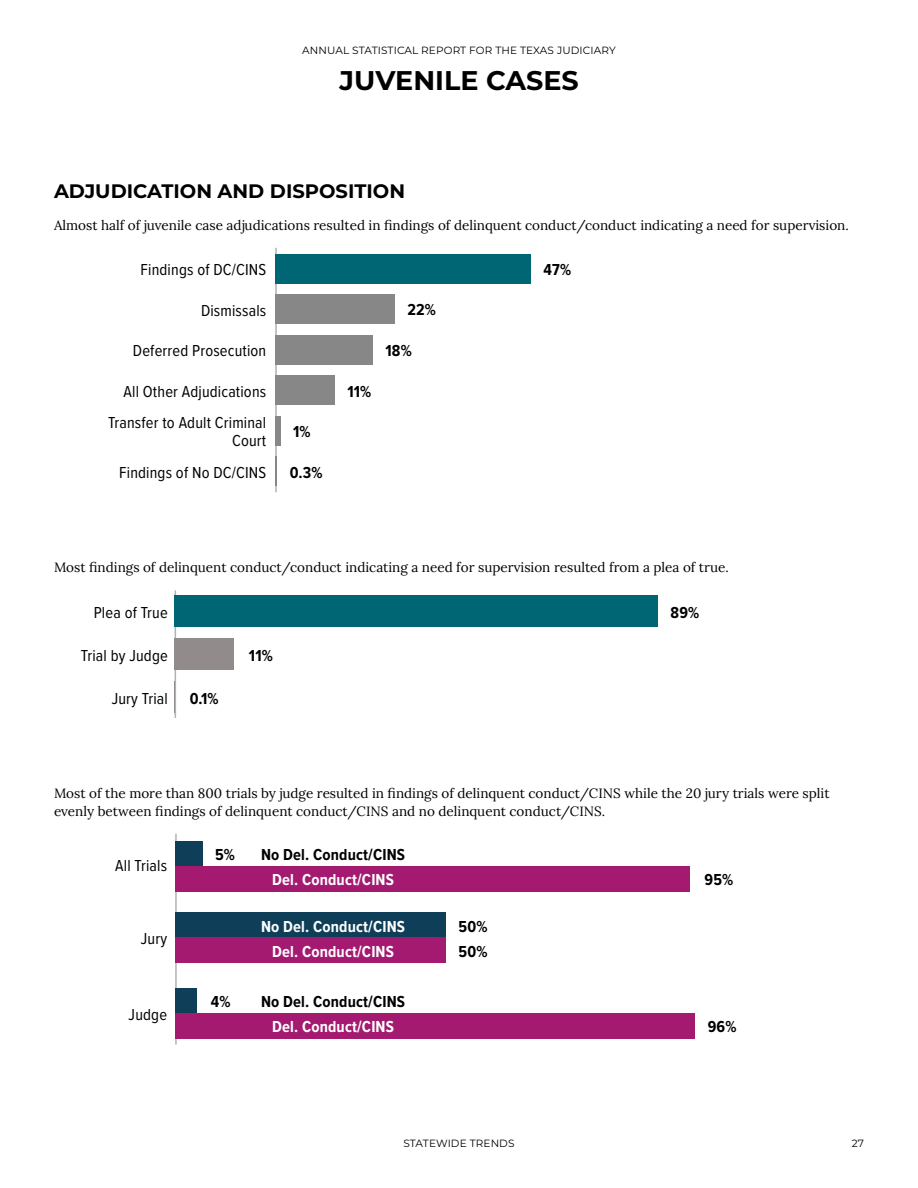
<style>
.page{position:relative;width:918px;height:1188px;background:#fff}
.page>*{position:absolute;margin:0;border:0;box-sizing:border-box;transform-origin:0 0}
.t1{font:700 27px "Montserrat";color:#000}
.t2{font:700 19.5px "Montserrat";color:#000}
.t3{font:16.5px/18px "Proxima Nova Cond";letter-spacing:.01em;color:#000;text-align:right}
.t4{font:700 16.5px "Proxima Nova Cond";letter-spacing:.01em;color:#000}
.t5{font:700 16.5px/25.2px "Proxima Nova Cond";letter-spacing:.01em;color:#fff;text-align:center}
.t6{font:13.5px/18px "Lora";color:#000}
.t7{font:10.5px "Montserrat";letter-spacing:.01em;color:#000}
</style>
<div class="page">
<hr style="left:275px;top:248px;width:2px;height:244px;background:#b3b2b2">
<div style="left:275px;top:254px;width:256px;height:29px;background:#006673"></div>
<div style="left:275px;top:294px;width:120px;height:30px;background:#878787"></div>
<div style="left:275px;top:335px;width:98px;height:30px;background:#878787"></div>
<div style="left:275px;top:375px;width:60px;height:30px;background:#878787"></div>
<div style="left:275px;top:416px;width:6px;height:30px;background:#878787"></div>
<hr style="left:275px;top:457px;width:2px;height:29px;background:#878787">
<hr style="left:175px;top:590px;width:1px;height:128px;background:#b3b2b2">
<div style="left:175px;top:595px;width:483px;height:32px;background:#006673"></div>
<div style="left:175px;top:638px;width:59px;height:32px;background:#918c8b"></div>
<hr style="left:175px;top:681px;width:1px;height:32px;background:#918c8b">
<hr style="left:175px;top:834px;width:2px;height:211px;background:#b3b2b2">
<div style="left:175px;top:841px;width:27px;height:25px;background:#0f3e58"></div>
<div style="left:175px;top:866px;width:514px;height:25px;background:#a41a71"></div>
<div style="left:175px;top:912px;width:271px;height:26px;background:#0f3e58"></div>
<div style="left:175px;top:938px;width:271px;height:25px;background:#a41a71"></div>
<div style="left:175px;top:988px;width:22px;height:25px;background:#0f3e58"></div>
<div style="left:175px;top:1013px;width:520px;height:26px;background:#a41a71"></div>
<p class="t7" style="left:302px;top:43px;width:315px">ANNUAL STATISTICAL REPORT FOR THE TEXAS JUDICIARY</p>
<h1 class="t1" style="left:340px;top:61px;width:241px">JUVENILE CASES</h1>
<h2 class="t2" style="left:54px;top:177px;width:353px">ADJUDICATION AND DISPOSITION</h2>
<p class="t6" style="left:54px;top:215px;width:796px">Almost half of juvenile case adjudications resulted in findings of delinquent conduct/conduct indicating a need for supervision.</p>
<p class="t3" style="left:141px;top:260px;width:127px">Findings of DC/CINS</p>
<p class="t4" style="left:544px;top:257px;width:29px">47%</p>
<p class="t3" style="left:201px;top:301px;width:67px">Dismissals</p>
<p class="t4" style="left:407px;top:298px;width:30px">22%</p>
<p class="t3" style="left:133px;top:341px;width:135px">Deferred Prosecution</p>
<p class="t4" style="left:386px;top:338px;width:28px">18%</p>
<p class="t3" style="left:124px;top:382px;width:144px">All Other Adjudications</p>
<p class="t4" style="left:347px;top:379px;width:25px">11%</p>
<p class="t3" style="left:108px;top:413px;width:160px">Transfer to Adult Criminal<br>Court</p>
<p class="t4" style="left:293px;top:420px;width:19px">1%</p>
<p class="t3" style="left:119px;top:463px;width:148px">Findings of No DC/CINS</p>
<p class="t4" style="left:290px;top:460px;width:34px">0.3%</p>
<p class="t6" style="left:54px;top:558px;width:676px">Most findings of delinquent conduct/conduct indicating a need for supervision resulted from a plea of true.</p>
<p class="t3" style="left:94px;top:603px;width:76px">Plea of True</p>
<p class="t4" style="left:671px;top:600px;width:30px">89%</p>
<p class="t3" style="left:81px;top:645px;width:88px">Trial by Judge</p>
<p class="t4" style="left:249px;top:643px;width:25px">11%</p>
<p class="t3" style="left:112px;top:688px;width:58px">Jury Trial</p>
<p class="t4" style="left:190px;top:686px;width:30px">0.1%</p>
<p class="t6" style="left:54px;top:783px;width:777px">Most of the more than 800 trials by judge resulted in findings of delinquent conduct/CINS while the 20 jury trials were split evenly between findings of delinquent conduct/CINS and no delinquent conduct/CINS.</p>
<p class="t3" style="left:115px;top:856px;width:53px">All Trials</p>
<p class="t3" style="left:141px;top:929px;width:28px">Jury</p>
<p class="t3" style="left:129px;top:1005px;width:40px">Judge</p>
<p class="t4" style="left:215px;top:842px;width:21px">5%</p>
<p class="t4" style="left:211px;top:990px;width:21px">4%</p>
<p class="t4" style="left:261px;top:842px;width:146px">No Del. Conduct/CINS</p>
<p class="t5" style="left:272px;top:867px;width:123px">Del. Conduct/CINS</p>
<p class="t5" style="left:261px;top:913px;width:146px">No Del. Conduct/CINS<br>Del. Conduct/CINS</p>
<p class="t4" style="left:261px;top:990px;width:146px">No Del. Conduct/CINS</p>
<p class="t5" style="left:272px;top:1014px;width:123px">Del. Conduct/CINS</p>
<p class="t4" style="left:459px;top:914px;width:30px">50%</p>
<p class="t4" style="left:459px;top:939px;width:30px">50%</p>
<p class="t4" style="left:705px;top:868px;width:30px">95%</p>
<p class="t4" style="left:708px;top:1015px;width:30px">96%</p>
<p class="t7" style="left:403px;top:1136px;width:113px">STATEWIDE TRENDS</p>
<p class="t7" style="left:852px;top:1136px;width:14px">27</p>
</div>
